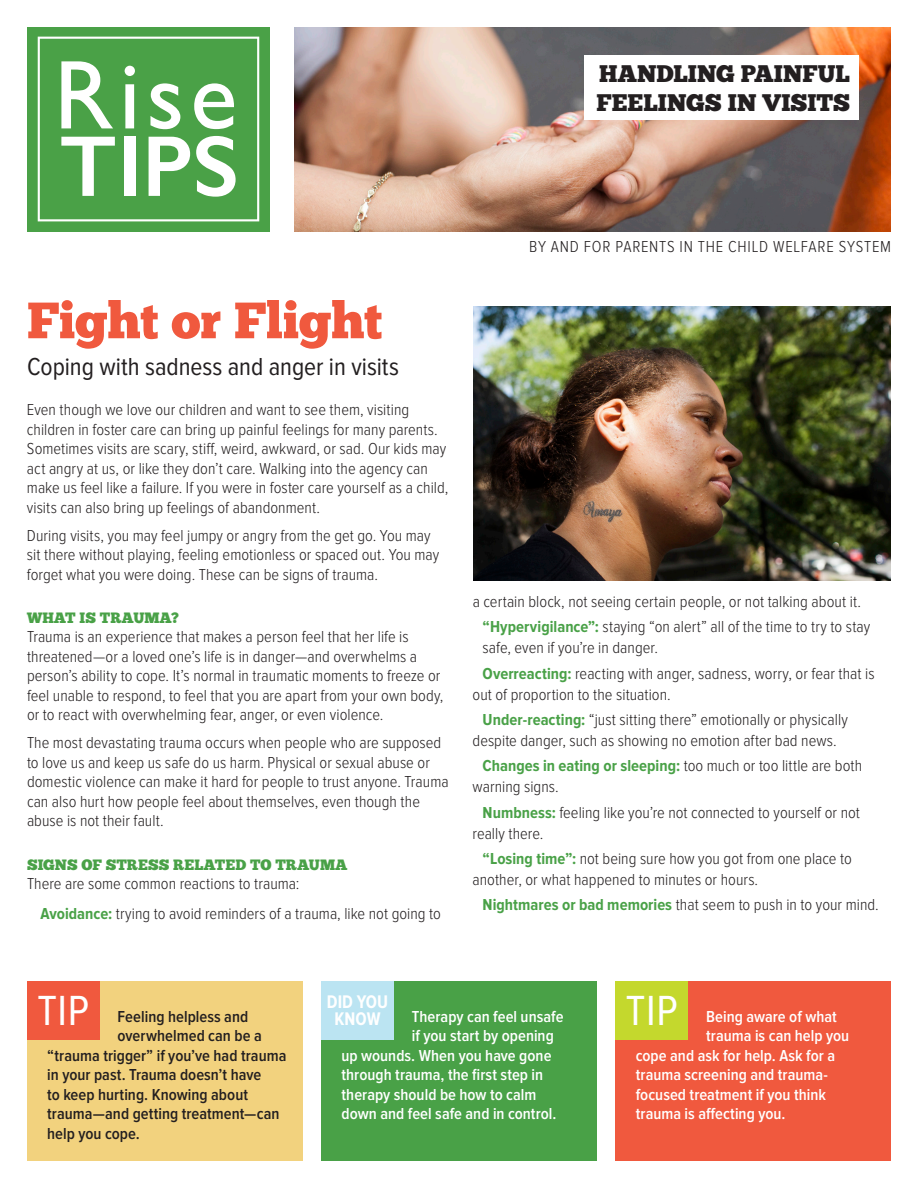
<style>
.page{position:relative;width:918px;height:1188px;background:#fff}
.page>*{position:absolute;margin:0;border:0;box-sizing:border-box;transform-origin:0 0}
.t1{font:51px "Chunk Five";letter-spacing:-.015em;color:#f0593e}
.t2{font:43.65px "Proxima Nova Cond";letter-spacing:.015em;color:#fff}
.t3{font:25.5px "Proxima Nova Cond";color:#231f20}
.t4{font:24px/28.8px "Chunk Five";letter-spacing:-.005em;color:#231f20}
.t5{font:700 18.9px/17px "Proxima Nova Cond";color:#fff;text-align:center;scale:.95 1}
.t6{font:300 16.5px/19.5px "Proxima Nova Cond";color:#231f20}
.t7{font:600 16.5px "Proxima Nova Cond";color:#fff}
.t8{font:600 16.5px "Proxima Nova Cond";color:#231f20}
.t9{font:300 16.5px "Proxima Nova Cond";letter-spacing:.045em;color:#231f20}
.t10{font:15px "Chunk Five";color:#49a147}
.s1{font-weight:700;color:#49a147}
</style>
<div class="page">
<img style="left:295px;top:27px;width:596px;height:204px">
<div style="left:27px;top:982px;width:275px;height:179px;background:#f2d27e"></div>
<div style="left:27px;top:982px;width:73px;height:58px;background:#f0593e"></div>
<div style="left:321px;top:982px;width:276px;height:179px;background:#49a147"></div>
<div style="left:321px;top:982px;width:73px;height:58px;background:#bbe4f2"></div>
<div style="left:616px;top:982px;width:275px;height:179px;background:#f0593e"></div>
<div style="left:616px;top:982px;width:72px;height:58px;background:#c4d82d"></div>
<div style="left:27px;top:27px;width:243px;height:204px;background:#4aa147"></div>
<div style="left:38px;top:37px;width:221px;height:184px;border:2px solid #fff"></div>
<svg style="left:61px;top:61px;width:52px;height:67px"></svg>
<svg style="left:125px;top:66px;width:10px;height:62px"></svg>
<svg style="left:150px;top:83px;width:30px;height:46px"></svg>
<svg style="left:194px;top:83px;width:40px;height:46px"></svg>
<svg style="left:61px;top:137px;width:54px;height:59px"></svg>
<div style="left:124px;top:137px;width:11px;height:59px;background:#fff"></div>
<svg style="left:149px;top:137px;width:41px;height:59px"></svg>
<svg style="left:196px;top:136px;width:40px;height:61px"></svg>
<div style="left:584px;top:56px;width:274px;height:64px;background:#fff"></div>
<img style="left:474px;top:306px;width:417px;height:274px">
<h3 class="t4" style="left:597px;top:61px;width:255px">HANDLING PAINFUL<br>FEELINGS IN VISITS</h3>
<h1 class="t1" style="left:27px;top:297px;width:357px">Fight or Flight</h1>
<h3 class="t3" style="left:27px;top:355px;width:373px">Coping with sadness and anger in visits</h3>
<p class="t6" style="left:27px;top:401px;width:423px">Even though we love our children and want to see them, visiting children in foster care can bring up painful feelings for many parents.<br>Sometimes visits are scary, stiff, weird, awkward, or sad. Our kids may act angry at us, or like they don’t care. Walking into the agency can make us feel like a failure. If you were in foster care yourself as a child, visits can also bring up feelings of abandonment.</p>
<p class="t6" style="left:27px;top:526px;width:414px">During visits, you may feel jumpy or angry from the get go. You may sit there without playing, feeling emotionless or spaced out. You may forget what you were doing. These can be signs of trauma.</p>
<p class="t10" style="left:27px;top:611px;width:154px">WHAT IS TRAUMA?</p>
<p class="t6" style="left:27px;top:628px;width:418px">Trauma is an experience that makes a person feel that her life is threatened—or a loved one’s life is in danger—and overwhelms a person’s ability to cope. It’s normal in traumatic moments to freeze or feel unable to respond, to feel that you are apart from your own body, or to react with overwhelming fear, anger, or even violence.</p>
<p class="t6" style="left:27px;top:734px;width:423px">The most devastating trauma occurs when people who are supposed to love us and keep us safe do us harm. Physical or sexual abuse or domestic violence can make it hard for people to trust anyone. Trauma can also hurt how people feel about themselves, even though the abuse is not their fault.</p>
<p class="t10" style="left:27px;top:857px;width:322px">SIGNS OF STRESS RELATED TO TRAUMA</p>
<p class="t6" style="left:40px;top:869px;width:402px;line-height:29.7px;text-indent:-13px">There are some common reactions to trauma:<br><span class="s1">Avoidance:</span> trying to avoid reminders of a trauma, like not going to</p>
<p class="t9" style="left:529px;top:239px;width:363px">BY AND FOR PARENTS IN THE CHILD WELFARE SYSTEM</p>
<p class="t6" style="left:483px;top:590px;width:389px;line-height:25.3px;text-indent:-10px">a certain block, not seeing certain people, or not talking about it. <span class="s1">“Hypervigilance”:</span> staying “on alert” all of the time to try to stay</p>
<p class="t6" style="left:483px;top:636px;width:393px;line-height:25.3px">safe, even if you’re in danger.<br><span class="s1">Overreacting:</span> reacting with anger, sadness, worry, or fear that is</p>
<p class="t6" style="left:483px;top:682px;width:367px;line-height:25.3px;text-indent:-10px">out of proportion to the situation.<br><span class="s1">Under-reacting:</span> “just sitting there” emotionally or physically</p>
<p class="t6" style="left:483px;top:729px;width:381px;line-height:25.3px;text-indent:-10px">despite danger, such as showing no emotion after bad news.<br><span class="s1">Changes in eating or sleeping:</span> too much or too little are both</p>
<p class="t6" style="left:483px;top:775px;width:379px;line-height:25.3px;text-indent:-10px">warning signs.<br><span class="s1">Numbness:</span> feeling like you’re not connected to yourself or not</p>
<p class="t6" style="left:483px;top:821px;width:371px;line-height:25.3px;text-indent:-10px">really there.<br><span class="s1">“Losing time”:</span> not being sure how you got from one place to</p>
<p class="t6" style="left:483px;top:868px;width:398px;line-height:25.3px;text-indent:-10px">another, or what happened to minutes or hours.<br><span class="s1">Nightmares or bad memories</span> that seem to push in to your mind.</p>
<h2 class="t2" style="left:37px;top:991px;width:53px">TIP</h2>
<p class="t8" style="left:118px;top:1009px;width:132px">Feeling helpless and</p>
<p class="t8" style="left:118px;top:1028px;width:146px">overwhelmed can be a</p>
<p class="t8" style="left:47px;top:1048px;width:241px">“trauma trigger” if you’ve had trauma</p>
<p class="t8" style="left:47px;top:1067px;width:216px">in your past. Trauma doesn’t have</p>
<p class="t8" style="left:47px;top:1087px;width:202px">to keep hurting. Knowing about</p>
<p class="t8" style="left:47px;top:1106px;width:234px">trauma—and getting treatment—can</p>
<p class="t8" style="left:47px;top:1126px;width:94px">help you cope.</p>
<p class="t5" style="left:327px;top:994px;width:66px">DID YOU<br>KNOW</p>
<p class="t7" style="left:412px;top:1009px;width:153px">Therapy can feel unsafe</p>
<p class="t7" style="left:412px;top:1028px;width:143px">if you start by opening</p>
<p class="t7" style="left:342px;top:1048px;width:212px">up wounds. When you have gone</p>
<p class="t7" style="left:342px;top:1067px;width:203px">through trauma, the first step in</p>
<p class="t7" style="left:342px;top:1087px;width:196px">therapy should be how to calm</p>
<p class="t7" style="left:342px;top:1106px;width:216px">down and feel safe and in control.</p>
<h2 class="t2" style="left:626px;top:991px;width:53px">TIP</h2>
<p class="t7" style="left:706px;top:1009px;width:132px">Being aware of what</p>
<p class="t7" style="left:706px;top:1028px;width:145px">trauma is can help you</p>
<p class="t7" style="left:636px;top:1048px;width:201px">cope and ask for help. Ask for a</p>
<p class="t7" style="left:636px;top:1067px;width:194px">trauma screening and trauma-</p>
<p class="t7" style="left:636px;top:1087px;width:192px">focused treatment if you think</p>
<p class="t7" style="left:636px;top:1106px;width:151px">trauma is affecting you.</p>
</div>
